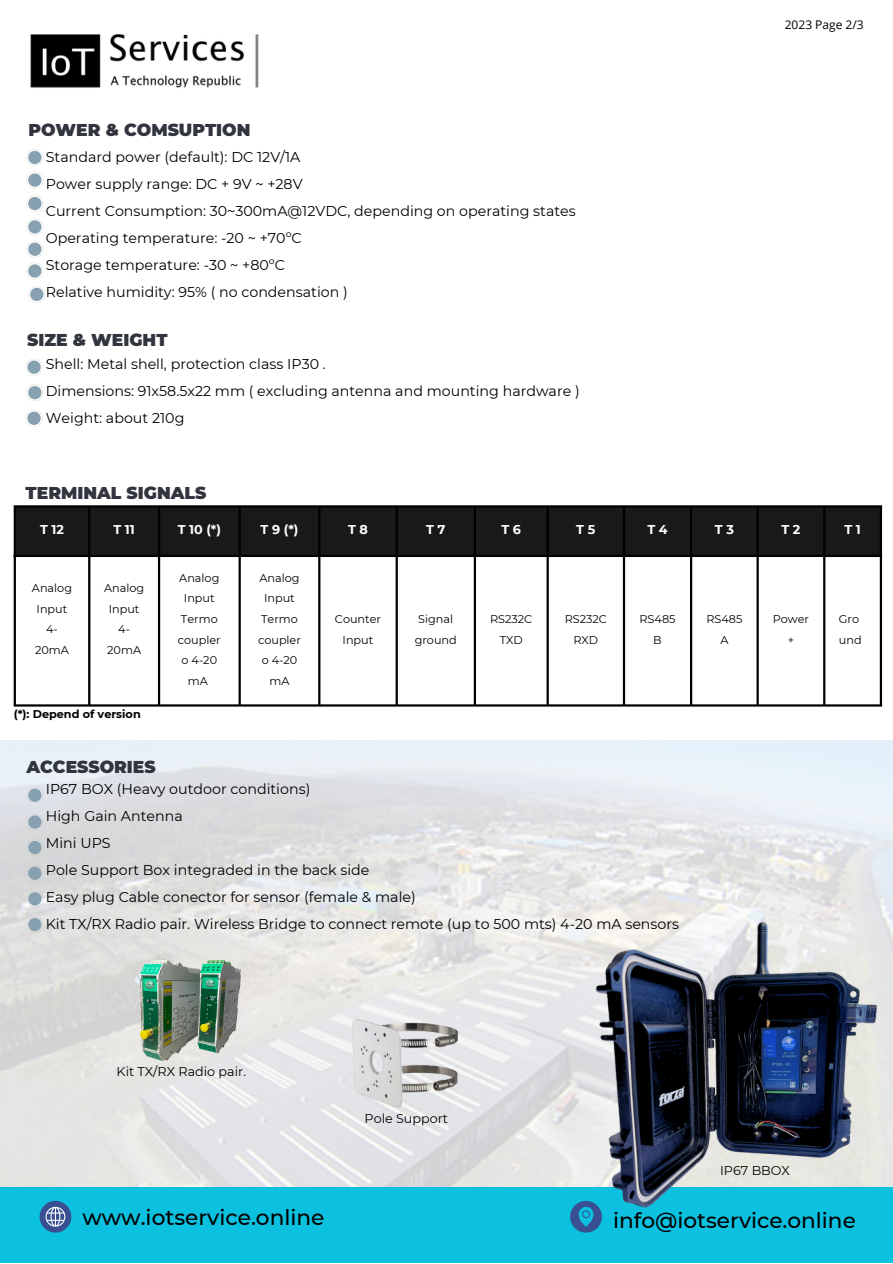
<style>
.page{position:relative;width:893px;height:1264px;background:#fff}
.page>*{position:absolute;margin:0;border:0;box-sizing:border-box;transform-origin:0 0}
.t1{font:500 21.6px "Montserrat";color:#000}
.t2{font:900 17.1px "Montserrat";color:#32353e}
.t3{font:14.25px "Montserrat";color:#000}
.t4{font:12.75px "Montserrat";color:#000}
.t5{font:700 12.75px "Montserrat";color:#fff}
.t6{font:12px "Open Sans";color:#000}
.t7{font:11.25px/20.5px "Montserrat";color:#000;text-align:center}
.t8{font:700 11.25px "Montserrat";color:#000}
</style>
<div class="page">
<svg style="left:26px;top:149px;width:17px;height:17px"></svg>
<svg style="left:26px;top:172px;width:17px;height:16px"></svg>
<svg style="left:26px;top:195px;width:17px;height:17px"></svg>
<svg style="left:26px;top:218px;width:17px;height:17px"></svg>
<svg style="left:26px;top:241px;width:17px;height:38px"></svg>
<svg style="left:26px;top:359px;width:16px;height:16px"></svg>
<svg style="left:26px;top:384px;width:17px;height:17px"></svg>
<svg style="left:26px;top:410px;width:16px;height:17px"></svg>
<div style="left:16px;top:507px;width:863px;height:48px;background:#191919"></div>
<hr style="left:14px;top:507px;width:2px;height:197px;background:#000">
<hr style="left:88px;top:507px;width:2px;height:197px;background:#000">
<hr style="left:158px;top:507px;width:2px;height:197px;background:#000">
<hr style="left:238px;top:507px;width:3px;height:197px;background:#000">
<hr style="left:318px;top:507px;width:2px;height:197px;background:#000">
<hr style="left:395px;top:507px;width:3px;height:197px;background:#000">
<hr style="left:473px;top:507px;width:3px;height:197px;background:#000">
<hr style="left:546px;top:507px;width:2px;height:197px;background:#000">
<hr style="left:622px;top:507px;width:3px;height:197px;background:#000">
<hr style="left:690px;top:507px;width:2px;height:197px;background:#000">
<hr style="left:756px;top:507px;width:2px;height:197px;background:#000">
<hr style="left:823px;top:507px;width:2px;height:197px;background:#000">
<hr style="left:879px;top:507px;width:2px;height:197px;background:#000">
<hr style="left:14px;top:505px;width:867px;height:2px;background:#000">
<hr style="left:14px;top:555px;width:867px;height:2px;background:#000">
<hr style="left:14px;top:704px;width:867px;height:2px;background:#000">
<svg style="left:26px;top:786px;width:17px;height:17px"></svg>
<svg style="left:26px;top:813px;width:17px;height:17px"></svg>
<svg style="left:26px;top:839px;width:17px;height:17px"></svg>
<svg style="left:26px;top:864px;width:17px;height:17px"></svg>
<div style="left:0;top:1187px;width:892px;height:75px;background:#0cc0df"></div>
<svg style="left:40px;top:1200px;width:31px;height:32px"></svg>
<svg style="left:570px;top:1201px;width:15px;height:31px"></svg>
<svg style="left:26px;top:890px;width:17px;height:17px"></svg>
<img style="left:585px;top:881px;width:307px;height:352px">
<svg style="left:26px;top:916px;width:17px;height:17px"></svg>
<svg style="left:28px;top:286px;width:17px;height:17px"></svg>
<img style="left:107px;top:945px;width:166px;height:125px">
<img style="left:341px;top:1004px;width:130px;height:108px">
<img style="left:30px;top:34px;width:229px;height:54px">
<p class="t2" style="left:28px;top:119px;width:224px">POWER &amp; COMSUPTION</p>
<p class="t3" style="left:46px;top:148px;width:256px">Standard power (default): DC 12V/1A</p>
<p class="t3" style="left:46px;top:175px;width:258px">Power supply range: DC + 9V ~ +28V</p>
<p class="t3" style="left:46px;top:202px;width:531px">Current Consumption: 30~300mA@12VDC, depending on operating states</p>
<p class="t3" style="left:46px;top:229px;width:257px">Operating temperature: -20 ~ +70ºC</p>
<p class="t3" style="left:46px;top:256px;width:241px">Storage temperature: -30 ~ +80ºC</p>
<p class="t3" style="left:46px;top:283px;width:303px">Relative humidity: 95% ( no condensation )</p>
<p class="t2" style="left:27px;top:329px;width:142px">SIZE &amp; WEIGHT</p>
<p class="t3" style="left:46px;top:355px;width:281px">Shell: Metal shell, protection class IP30 .</p>
<p class="t3" style="left:46px;top:382px;width:535px">Dimensions: 91x58.5x22 mm ( excluding antenna and mounting hardware )</p>
<p class="t3" style="left:46px;top:409px;width:140px">Weight: about 210g</p>
<p class="t2" style="left:26px;top:483px;width:182px">TERMINAL SIGNALS</p>
<p class="t6" style="left:784px;top:17px;width:80px">2023 Page 2/3</p>
<p class="t5" style="left:40px;top:522px;width:25px">T 12</p>
<p class="t5" style="left:113px;top:522px;width:23px">T 11</p>
<p class="t5" style="left:178px;top:522px;width:45px">T 10 (*)</p>
<p class="t5" style="left:260px;top:522px;width:39px">T 9 (*)</p>
<p class="t5" style="left:348px;top:522px;width:21px">T 8</p>
<p class="t5" style="left:426px;top:522px;width:21px">T 7</p>
<p class="t5" style="left:501px;top:522px;width:21px">T 6</p>
<p class="t5" style="left:576px;top:522px;width:21px">T 5</p>
<p class="t5" style="left:647px;top:522px;width:22px">T 4</p>
<p class="t5" style="left:714px;top:522px;width:21px">T 3</p>
<p class="t5" style="left:781px;top:522px;width:20px">T 2</p>
<p class="t5" style="left:844px;top:522px;width:18px">T 1</p>
<p class="t7" style="left:32px;top:577px;width:42px">Analog</p>
<p class="t7" style="left:37px;top:598px;width:32px">Input</p>
<p class="t7" style="left:35px;top:619px;width:35px">4-<br>20mA</p>
<p class="t7" style="left:104px;top:577px;width:42px">Analog</p>
<p class="t7" style="left:109px;top:598px;width:32px">Input</p>
<p class="t7" style="left:107px;top:619px;width:35px">4-<br>20mA</p>
<p class="t8" style="left:14px;top:706px;width:129px">(*): Depend of version</p>
<p class="t7" style="left:179px;top:567px;width:42px">Analog</p>
<p class="t7" style="left:178px;top:588px;width:44px">Input<br>Termo coupler o 4-20 mA</p>
<p class="t7" style="left:259px;top:567px;width:42px">Analog</p>
<p class="t7" style="left:258px;top:588px;width:44px">Input<br>Termo coupler o 4-20 mA</p>
<p class="t7" style="left:335px;top:608px;width:48px">Counter<br>Input</p>
<p class="t7" style="left:414px;top:608px;width:44px">Signal ground</p>
<p class="t7" style="left:490px;top:608px;width:44px">RS232C<br>TXD</p>
<p class="t7" style="left:564px;top:608px;width:44px">RS232C<br>RXD</p>
<p class="t7" style="left:639px;top:608px;width:38px">RS485</p>
<p class="t7" style="left:653px;top:629px;width:10px">B</p>
<p class="t2" style="left:26px;top:756px;width:131px">ACCESSORIES</p>
<p class="t3" style="left:46px;top:780px;width:266px">IP67 BOX (Heavy outdoor conditions)</p>
<p class="t3" style="left:46px;top:807px;width:138px">High Gain Antenna</p>
<p class="t3" style="left:46px;top:834px;width:66px">Mini UPS</p>
<p class="t3" style="left:46px;top:861px;width:325px">Pole Support Box integraded in the back side</p>
<p class="t3" style="left:46px;top:888px;width:371px">Easy plug Cable conector for sensor (female &amp; male)</p>
<p class="t3" style="left:46px;top:915px;width:634px">Kit TX/RX Radio pair. Wireless Bridge to connect remote (up to 500 mts) 4-20 mA sensors</p>
<p class="t7" style="left:706px;top:608px;width:38px">RS485</p>
<p class="t7" style="left:720px;top:629px;width:10px">A</p>
<p class="t7" style="left:772px;top:608px;width:38px">Power +</p>
<p class="t7" style="left:838px;top:608px;width:24px;text-align:left">Gro und</p>
<p class="t4" style="left:117px;top:1063px;width:131px">Kit TX/RX Radio pair.</p>
<p class="t4" style="left:364px;top:1110px;width:85px">Pole Support</p>
<p class="t4" style="left:720px;top:1162px;width:71px">IP67 BBOX</p>
<p class="t1" style="left:82px;top:1203px;width:243px">www.iotservice.online</p>
<p class="t1" style="left:613px;top:1206px;width:244px">info@iotservice.online</p>
</div>
